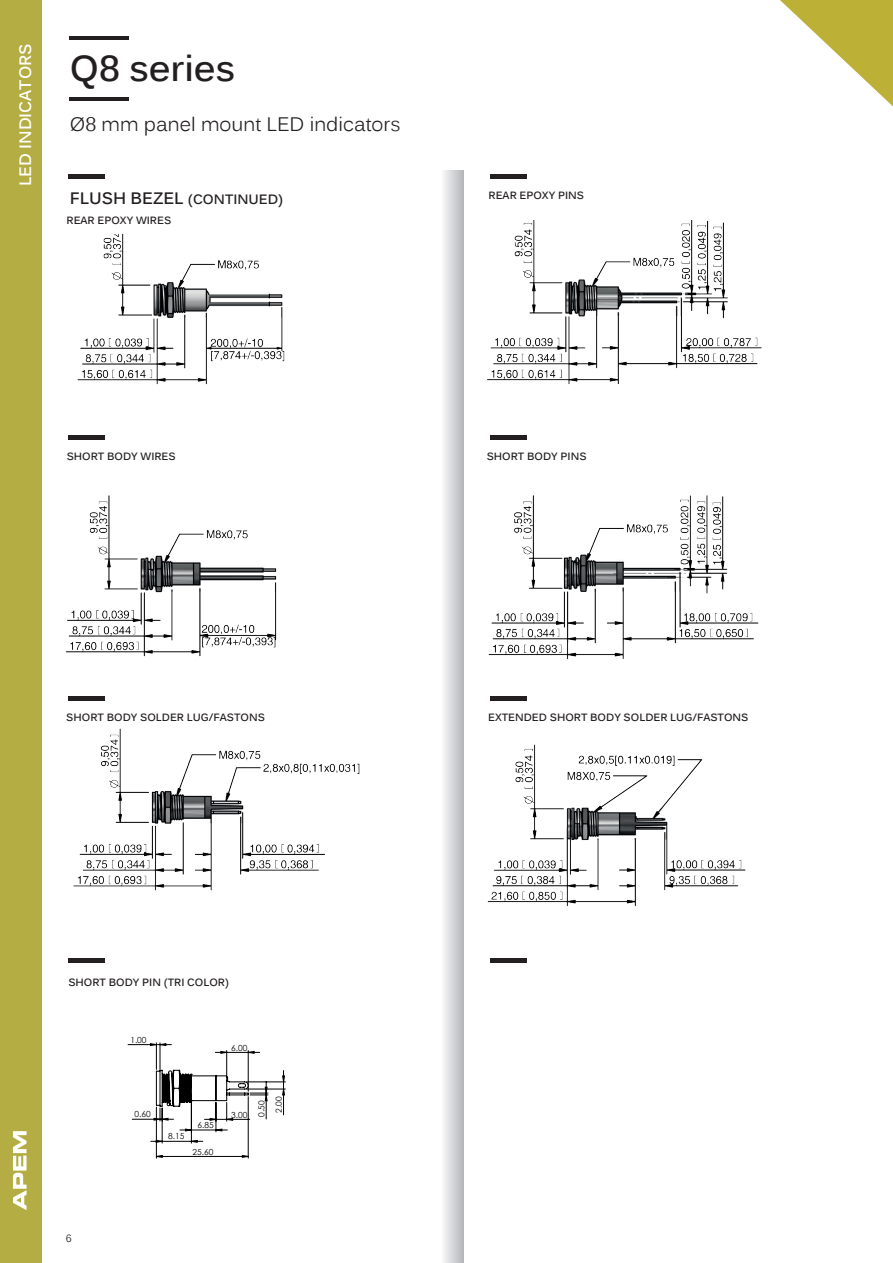
<style>
.page{position:relative;width:893px;height:1263px;background:#fff}
.page>*{position:absolute;margin:0;border:0;box-sizing:border-box;transform-origin:0 0}
.t1{font:700 36px "Kalinga";color:#231f20}
.t2{font:19.5px "Kalinga";color:#231f20}
.t3{font:700 16.5px "Kalinga";color:#fff}
.t4{font:700 13.5px "Kalinga";color:#231f20}
.t5{font:700 10.5px "Kalinga";color:#231f20}
.t6{font:10.5px "Kalinga";color:#231f20}
.t7{font:8.4px/17.4px "Century Gothic";color:#000;text-align:center}
.s1{font-size:16.5px}
</style>
<div class="page">
<hr style="left:68px;top:175px;width:37px;height:4px;background:#231f20">
<hr style="left:490px;top:175px;width:36px;height:4px;background:#231f20">
<hr style="left:68px;top:958px;width:37px;height:4px;background:#231f20">
<hr style="left:490px;top:958px;width:36px;height:4px;background:#231f20">
<div style="left:440px;top:171px;width:24px;height:1092px;background:linear-gradient(to right,#fefeff,#b7b8bb)"></div>
<hr style="left:70px;top:97px;width:59px;height:4px;background:#231f20">
<hr style="left:70px;top:37px;width:59px;height:3px;background:#231f20">
<img style="left:451px;top:493px;width:308px;height:172px">
<img style="left:65px;top:493px;width:386px;height:172px">
<img style="left:68px;top:696px;width:292px;height:195px">
<img style="left:440px;top:665px;width:306px;height:257px">
<svg style="left:128px;top:1043px;width:157px;height:115px"></svg>
<img style="left:68px;top:234px;width:217px;height:206px">
<img style="left:440px;top:221px;width:322px;height:268px">
<div style="left:0;top:0;width:42px;height:1263px;background:#b4ad44"></div>
<svg style="left:13px;top:1131px;width:14px;height:79px"></svg>
<svg style="left:780px;top:0;width:113px;height:106px"></svg>
<h3 class="t3" style="left:15px;top:186px;width:144px;rotate:-90deg">LED INDICATORS</h3>
<p class="t1" style="left:70px;top:45px;width:167px">Q8 series</p>
<p class="t2" style="left:70px;top:112px;width:332px">Ø8 mm panel mount LED indicators</p>
<p class="t4" style="left:70px;top:191px;width:215px"><span class="s1">FLUSH BEZEL</span> (CONTINUED)</p>
<p class="t5" style="left:67px;top:213px;width:106px">REAR EPOXY WIRES</p>
<p class="t5" style="left:489px;top:188px;width:97px">REAR EPOXY PINS</p>
<p class="t5" style="left:67px;top:450px;width:111px">SHORT BODY WIRES</p>
<p class="t5" style="left:487px;top:450px;width:101px">SHORT BODY PINS</p>
<p class="t5" style="left:66px;top:710px;width:200px">SHORT BODY SOLDER LUG/FASTONS</p>
<p class="t5" style="left:488px;top:710px;width:262px">EXTENDED SHORT BODY SOLDER LUG/FASTONS</p>
<p class="t5" style="left:68px;top:975px;width:162px">SHORT BODY PIN (TRI COLOR)</p>
<p class="t7" style="left:130px;top:1031px;width:18px">1.00</p>
<p class="t7" style="left:231px;top:1039px;width:18px">6.00</p>
<p class="t7" style="left:135px;top:1105px;width:18px">0.60</p>
<p class="t7" style="left:168px;top:1127px;width:18px">8.15</p>
<p class="t7" style="left:197px;top:1116px;width:18px">6.85</p>
<p class="t7" style="left:193px;top:1143px;width:22px">25.60</p>
<p class="t7" style="left:231px;top:1106px;width:18px">3.00</p>
<p class="t7" style="left:253px;top:1117px;width:22px;rotate:-90deg">0.50<br>2.00</p>
<p class="t6" style="left:66px;top:1231px;width:7px">6</p>
</div>
